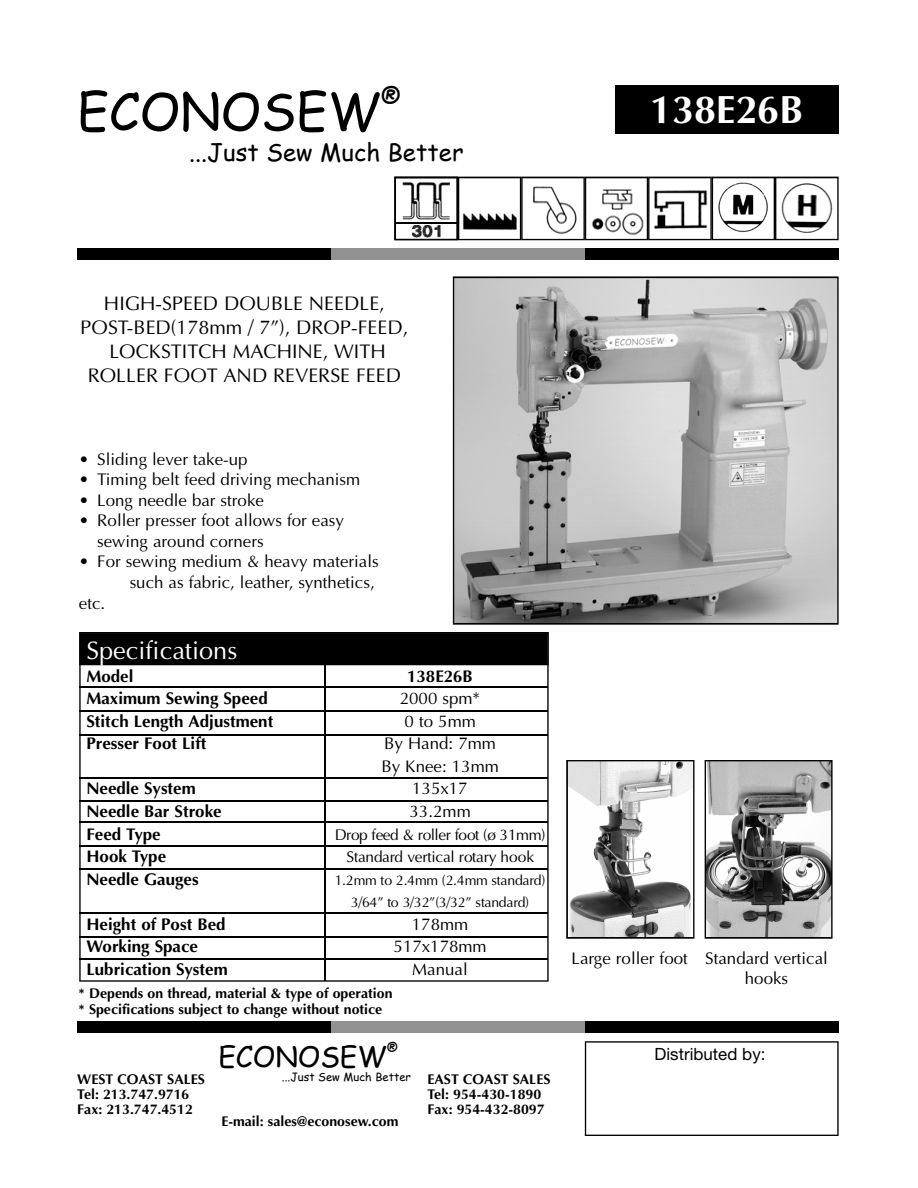
<style>
.page{position:relative;width:918px;height:1188px;background:#fff}
.page>*{position:absolute;margin:0;border:0;box-sizing:border-box;transform-origin:0 0}
.t1{font:50.7px "Comic Sans MS";color:#000}
.t2{font:700 39.45px "Optima";color:#fff}
.t3{font:28.2px "Comic Sans MS";color:#000}
.t4{font:25.35px "Optima";color:#fff}
.t5{font:25.35px "Comic Sans MS";color:#000}
.t6{font:24px "Comic Sans MS";color:#000}
.t7{font:19.8px/24px "Optima";color:#000;text-align:center}
.t8{font:16.95px/20.7px "Optima";color:#000}
.t9{font:700 16.95px "Optima";color:#000}
.t10{font:16.95px "Helvetica Neue";color:#000}
.t11{font:15.45px "Optima";letter-spacing:-.02em;color:#000}
.t12{font:700 14.1px/15.5px "Optima";color:#000}
.t13{font:14.1px/22.6px "Optima";letter-spacing:-.02em;color:#000;text-align:center}
.t14{font:14.1px "Comic Sans MS";color:#000}
.t15{font:11.25px "Comic Sans MS";color:#000}
</style>
<div class="page">
<div style="left:616px;top:85px;width:223px;height:48px;background:#000"></div>
<div style="left:77px;top:249px;width:762px;height:11px;background:#000"></div>
<div style="left:77px;top:1021px;width:762px;height:11px;background:#000"></div>
<div style="left:331px;top:249px;width:254px;height:11px;background:#919191"></div>
<div style="left:331px;top:1021px;width:254px;height:11px;background:#919191"></div>
<svg style="left:453px;top:276px;width:386px;height:349px;background:#b0b0b0"></svg>
<svg style="left:566px;top:760px;width:128px;height:179px"></svg>
<svg style="left:585px;top:1041px;width:254px;height:95px"></svg>
<svg style="left:705px;top:760px;width:128px;height:179px"></svg>
<svg style="left:79px;top:632px;width:470px;height:350px"></svg>
<hr style="left:80px;top:686px;width:468px;height:1px;background:#000">
<hr style="left:80px;top:710px;width:468px;height:2px;background:#000">
<hr style="left:80px;top:734px;width:468px;height:1px;background:#000">
<hr style="left:80px;top:778px;width:468px;height:1px;background:#000">
<hr style="left:80px;top:800px;width:468px;height:2px;background:#000">
<hr style="left:80px;top:822px;width:468px;height:1px;background:#000">
<hr style="left:80px;top:846px;width:468px;height:1px;background:#000">
<hr style="left:80px;top:868px;width:468px;height:2px;background:#000">
<hr style="left:80px;top:936px;width:468px;height:2px;background:#000">
<hr style="left:80px;top:959px;width:468px;height:1px;background:#000">
<hr style="left:80px;top:912px;width:468px;height:2px;background:#000">
<hr style="left:324px;top:660px;width:2px;height:321px;background:#000">
<svg style="left:394px;top:177px;width:445px;height:63px"></svg>
<img style="left:400px;top:180px;width:55px;height:41px">
<hr style="left:395px;top:222px;width:64px;height:2px;background:#000">
<h1 class="t1" style="left:77px;top:74px;width:305px">ECONOSEW</h1>
<h3 class="t5" style="left:381px;top:78px;width:22px">®</h3>
<h3 class="t6" style="left:189px;top:135px;width:276px">...Just Sew Much Better</h3>
<p class="t7" style="left:81px;top:293px;width:329px">HIGH-SPEED DOUBLE NEEDLE,<br>POST-BED(178mm / 7”), DROP-FEED,<br>LOCKSTITCH MACHINE, WITH<br>ROLLER FOOT AND REVERSE FEED</p>
<h2 class="t2" style="left:650px;top:93px;width:155px">138E26B</h2>
<p class="t8" style="left:79px;top:450px;width:170px">• Sliding lever take-up</p>
<p class="t8" style="left:79px;top:471px;width:283px">• Timing belt feed driving mechanism</p>
<p class="t8" style="left:79px;top:491px;width:187px">• Long needle bar stroke</p>
<p class="t8" style="left:97px;top:512px;width:248px;text-indent:-18px">• Roller presser foot allows for easy sewing around corners</p>
<p class="t8" style="left:79px;top:553px;width:301px">• For sewing medium &amp; heavy materials</p>
<p class="t8" style="left:130px;top:574px;width:247px">such as fabric, leather, synthetics,</p>
<p class="t8" style="left:79px;top:594px;width:28px">etc.</p>
<h3 class="t4" style="left:86px;top:640px;width:152px">Specifications</h3>
<p class="t9" style="left:86px;top:669px;width:49px">Model</p>
<p class="t9" style="left:407px;top:669px;width:67px">138E26B</p>
<p class="t9" style="left:86px;top:691px;width:183px">Maximum Sewing Speed</p>
<p class="t8" style="left:400px;top:690px;width:82px">2000 spm*</p>
<p class="t9" style="left:86px;top:714px;width:188px">Stitch Length Adjustment</p>
<p class="t8" style="left:404px;top:712px;width:73px">0 to 5mm</p>
<p class="t9" style="left:86px;top:736px;width:121px">Presser Foot Lift</p>
<p class="t8" style="left:381px;top:734px;width:119px;line-height:22.6px">By Hand: 7mm<br>By Knee: 13mm</p>
<p class="t9" style="left:86px;top:781px;width:111px">Needle System</p>
<p class="t8" style="left:412px;top:780px;width:57px">135x17</p>
<p class="t9" style="left:86px;top:804px;width:137px">Needle Bar Stroke</p>
<p class="t8" style="left:410px;top:802px;width:63px">33.2mm</p>
<p class="t9" style="left:86px;top:827px;width:76px">Feed Type</p>
<p class="t11" style="left:335px;top:828px;width:212px">Drop feed &amp; roller foot (ø 31mm)</p>
<p class="t9" style="left:86px;top:849px;width:81px">Hook Type</p>
<p class="t11" style="left:347px;top:850px;width:189px">Standard vertical rotary hook</p>
<p class="t9" style="left:86px;top:872px;width:114px">Needle Gauges</p>
<p class="t13" style="left:335px;top:870px;width:212px">1.2mm to 2.4mm (2.4mm standard)<br>3/64” to 3/32”(3/32” standard)</p>
<p class="t9" style="left:86px;top:917px;width:141px">Height of Post Bed</p>
<p class="t8" style="left:412px;top:915px;width:58px">178mm</p>
<p class="t9" style="left:86px;top:939px;width:113px">Working Space</p>
<p class="t8" style="left:394px;top:938px;width:95px">517x178mm</p>
<p class="t9" style="left:86px;top:962px;width:143px">Lubrication System</p>
<p class="t8" style="left:412px;top:960px;width:57px">Manual</p>
<p class="t8" style="left:745px;top:950px;width:85px;line-height:20.2px;text-indent:-173px">Large roller foot Standard vertical hooks</p>
<p class="t12" style="left:79px;top:987px;width:315px">* Depends on thread, material &amp; type of operation * Specifications subject to change without notice</p>
<h3 class="t3" style="left:218px;top:1036px;width:170px">ECONOSEW</h3>
<p class="t14" style="left:387px;top:1037px;width:13px">®</p>
<p class="t15" style="left:282px;top:1068px;width:131px">...Just Sew Much Better</p>
<p class="t12" style="left:77px;top:1072px;width:129px">WEST COAST SALES<br>Tel: 213.747.9716<br>Fax: 213.747.4512</p>
<p class="t12" style="left:427px;top:1072px;width:125px">EAST COAST SALES<br>Tel: 954-430-1890<br>Fax: 954-432-8097</p>
<p class="t12" style="left:221px;top:1115px;width:179px">E-mail: sales@econosew.com</p>
<p class="t10" style="left:655px;top:1048px;width:113px">Distributed by:</p>
</div>
